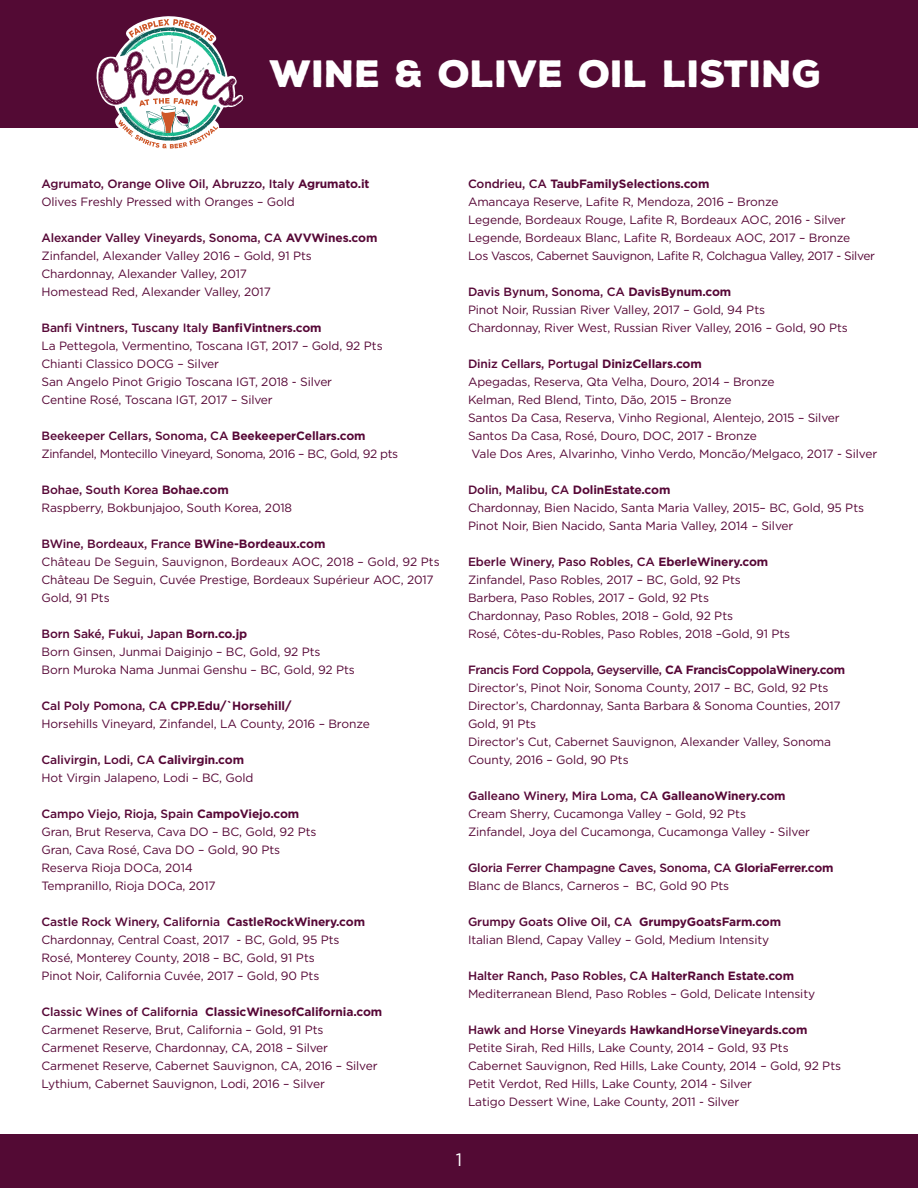
<style>
.page{position:relative;width:918px;height:1188px;background:#fff}
.page>*{position:absolute;margin:0;border:0;box-sizing:border-box;transform-origin:0 0}
.t1{font:900 36.9px "Nexa Rust Sans";color:#fff}
.t2{font:18px "Gotham";color:#fff}
.t3{font:12px/18px "Gotham";letter-spacing:-.01em;color:#560736}
.t4{font:500 12px/18px "Gotham";letter-spacing:-.02em;color:#560736}
.t5{font:12px/18px "Gotham";letter-spacing:-.03em;color:#560736}
.s1{font-weight:700}
.s2{font-weight:400}
.s3{font-weight:500}
</style>
<div class="page">
<div style="left:0;top:1134px;width:918px;height:54px;background:#530a34"></div>
<div style="left:0;top:0;width:918px;height:128px;background:#530a34"></div>
<svg style="left:96px;top:16px;width:147px;height:133px"></svg>
<h1 class="t1" style="left:270px;top:48px;width:554px">WINE &amp; OLIVE OIL LISTING</h1>
<p class="t4" style="left:41px;top:174px;width:330px">Agrumato, Orange Olive Oil, Abruzzo, Italy <span class="s1">Agrumato.it<br></span><span class="s2">Olives Freshly Pressed with Oranges – Gold</span></p>
<p class="t3" style="left:41px;top:228px;width:337px"><span class="s3">Alexander Valley Vineyards, Sonoma, CA</span> <span class="s1">AVVWines.com </span>Zinfandel, Alexander Valley 2016 – Gold, 91 Pts Chardonnay, Alexander Valley, 2017<br>Homestead Red, Alexander Valley, 2017</p>
<p class="t3" style="left:41px;top:318px;width:343px"><span class="s3">Banfi Vintners, Tuscany Italy</span> <span class="s1">BanfiVintners.com<br></span>La Pettegola, Vermentino, Toscana IGT, 2017 – Gold, 92 Pts Chianti Classico DOCG – Silver<br>San Angelo Pinot Grigio Toscana IGT, 2018 - Silver<br>Centine Rosé, Toscana IGT, 2017 – Silver</p>
<p class="t5" style="left:41px;top:426px;width:358px"><span class="s3">Beekeeper Cellars, Sonoma, CA</span> <span class="s1">BeekeeperCellars.com<br></span>Zinfandel, Montecillo Vineyard, Sonoma, 2016 – BC, Gold, 92 pts</p>
<p class="t3" style="left:41px;top:480px;width:252px"><span class="s3">Bohae, South Korea</span> <span class="s1">Bohae.com<br></span>Raspberry, Bokbunjajoo, South Korea, 2018</p>
<p class="t3" style="left:41px;top:534px;width:400px"><span class="s3">BWine, Bordeaux, France</span> <span class="s1">BWine-Bordeaux.com<br></span>Château De Seguin, Sauvignon, Bordeaux AOC, 2018 – Gold, 92 Pts Château De Seguin, Cuvée Prestige, Bordeaux Supérieur AOC, 2017<br>Gold, 91 Pts</p>
<p class="t3" style="left:41px;top:624px;width:315px"><span class="s3">Born Saké, Fukui, Japan</span> <span class="s1">Born.co.jp<br></span>Born Ginsen, Junmai Daiginjo – BC, Gold, 92 Pts<br>Born Muroka Nama Junmai Genshu – BC, Gold, 92 Pts</p>
<p class="t3" style="left:41px;top:696px;width:330px"><span class="s3">Cal Poly Pomona, CA</span> <span class="s1">CPP.Edu/`Horsehill/<br></span>Horsehills Vineyard, Zinfandel, LA County, 2016 – Bronze</p>
<p class="t3" style="left:41px;top:750px;width:214px"><span class="s3">Calivirgin, Lodi, CA</span> <span class="s1">Calivirgin.com<br></span>Hot Virgin Jalapeno, Lodi – BC, Gold</p>
<p class="t3" style="left:41px;top:804px;width:276px"><span class="s3">Campo Viejo, Rioja, Spain</span> <span class="s1">CampoViejo.com </span>Gran, Brut Reserva, Cava DO – BC, Gold, 92 Pts Gran, Cava Rosé, Cava DO – Gold, 90 Pts Reserva Rioja DOCa, 2014<br>Tempranillo, Rioja DOCa, 2017</p>
<p class="t3" style="left:41px;top:912px;width:325px"><span class="s3">Castle Rock Winery, California</span> <span class="s1">CastleRockWinery.com </span>Chardonnay, Central Coast, 2017 - BC, Gold, 95 Pts Rosé, Monterey County, 2018 – BC, Gold, 91 Pts<br>Pinot Noir, California Cuvée, 2017 – Gold, 90 Pts</p>
<p class="t3" style="left:41px;top:1002px;width:342px"><span class="s3">Classic Wines of California</span> <span class="s1">ClassicWinesofCalifornia.com </span>Carmenet Reserve, Brut, California – Gold, 91 Pts Carmenet Reserve, Chardonnay, CA, 2018 – Silver Carmenet Reserve, Cabernet Sauvignon, CA, 2016 – Silver Lythium, Cabernet Sauvignon, Lodi, 2016 – Silver</p>
<p class="t3" style="left:468px;top:174px;width:409px"><span class="s3">Condrieu, CA</span> <span class="s1">TaubFamilySelections.com<br></span>Amancaya Reserve, Lafite R, Mendoza, 2016 – Bronze<br>Legende, Bordeaux Rouge, Lafite R, Bordeaux AOC, 2016 - Silver Legende, Bordeaux Blanc, Lafite R, Bordeaux AOC, 2017 – Bronze<br>Los Vascos, Cabernet Sauvignon, Lafite R, Colchagua Valley, 2017 - Silver</p>
<p class="t3" style="left:468px;top:282px;width:381px"><span class="s3">Davis Bynum, Sonoma, CA</span> <span class="s1">DavisBynum.com<br></span>Pinot Noir, Russian River Valley, 2017 – Gold, 94 Pts<br>Chardonnay, River West, Russian River Valley, 2016 – Gold, 90 Pts</p>
<p class="t3" style="left:468px;top:354px;width:411px"><span class="s3">Diniz Cellars, Portugal</span> <span class="s1">DinizCellars.com<br></span>Apegadas, Reserva, Qta Velha, Douro, 2014 – Bronze<br>Kelman, Red Blend, Tinto, Dão, 2015 – Bronze<br>Santos Da Casa, Reserva, Vinho Regional, Alentejo, 2015 – Silver Santos Da Casa, Rosé, Douro, DOC, 2017 - Bronze<br>Vale Dos Ares, Alvarinho, Vinho Verdo, Moncão/Melgaco, 2017 - Silver</p>
<p class="t3" style="left:468px;top:480px;width:398px"><span class="s3">Dolin, Malibu, CA</span> <span class="s1">DolinEstate.com<br></span>Chardonnay, Bien Nacido, Santa Maria Valley, 2015– BC, Gold, 95 Pts<br>Pinot Noir, Bien Nacido, Santa Maria Valley, 2014 – Silver</p>
<p class="t3" style="left:468px;top:552px;width:324px"><span class="s3">Eberle Winery, Paso Robles, CA</span> <span class="s1">EberleWinery.com </span>Zinfandel, Paso Robles, 2017 – BC, Gold, 92 Pts Barbera, Paso Robles, 2017 – Gold, 92 Pts<br>Chardonnay, Paso Robles, 2018 – Gold, 92 Pts<br>Rosé, Côtes-du-Robles, Paso Robles, 2018 –Gold, 91 Pts</p>
<p class="t3" style="left:468px;top:660px;width:379px"><span class="s3">Francis Ford Coppola, Geyserville,</span> <span class="s1">CA FrancisCoppolaWinery.com </span>Director’s, Pinot Noir, Sonoma County, 2017 – BC, Gold, 92 Pts Director’s, Chardonnay, Santa Barbara &amp; Sonoma Counties, 2017<br>Gold, 91 Pts<br>Director’s Cut, Cabernet Sauvignon, Alexander Valley, Sonoma County, 2016 – Gold, 90 Pts</p>
<p class="t3" style="left:468px;top:786px;width:344px"><span class="s3">Galleano Winery, Mira Loma, CA</span> <span class="s1">GalleanoWinery.com<br></span>Cream Sherry, Cucamonga Valley – Gold, 92 Pts<br>Zinfandel, Joya del Cucamonga, Cucamonga Valley - Silver</p>
<p class="t4" style="left:468px;top:858px;width:367px">Gloria Ferrer Champagne Caves, Sonoma, CA <span class="s1">GloriaFerrer.com<br></span><span class="s2">Blanc de Blancs, Carneros – BC, Gold 90 Pts</span></p>
<p class="t3" style="left:468px;top:912px;width:315px"><span class="s3">Grumpy Goats Olive Oil, CA</span> <span class="s1">GrumpyGoatsFarm.com<br></span>Italian Blend, Capay Valley – Gold, Medium Intensity</p>
<p class="t3" style="left:468px;top:966px;width:349px"><span class="s3">Halter Ranch, Paso Robles, CA</span> <span class="s1">HalterRanch Estate.com<br></span>Mediterranean Blend, Paso Robles – Gold, Delicate Intensity</p>
<p class="t3" style="left:468px;top:1020px;width:375px"><span class="s3">Hawk and Horse Vineyards</span> <span class="s1">HawkandHorseVineyards.com </span>Petite Sirah, Red Hills, Lake County, 2014 – Gold, 93 Pts Cabernet Sauvignon, Red Hills, Lake County, 2014 – Gold, 92 Pts Petit Verdot, Red Hills, Lake County, 2014 - Silver<br>Latigo Dessert Wine, Lake County, 2011 - Silver</p>
<h2 class="t2" style="left:456px;top:1149px;width:8px">1</h2>
</div>
